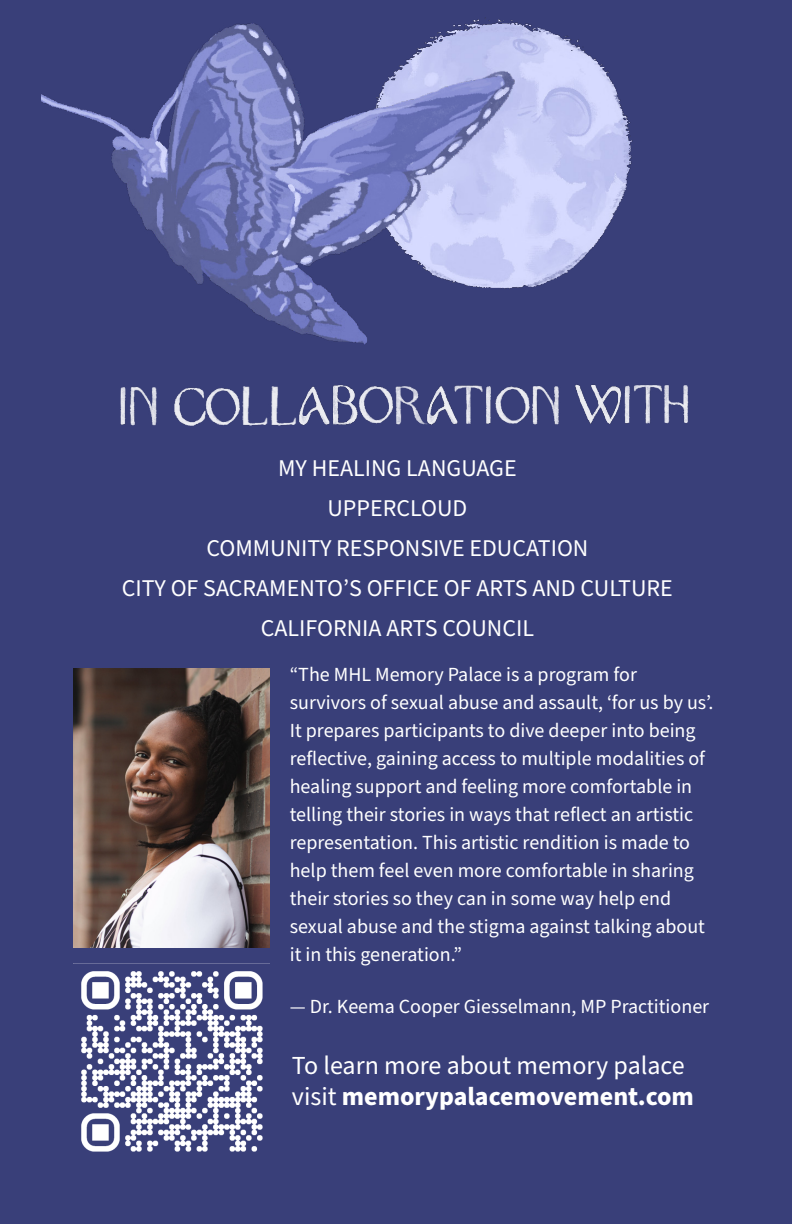
<style>
.page{position:relative;width:792px;height:1224px;background:#393f79}
.page>*{position:absolute;margin:0;border:0;box-sizing:border-box;transform-origin:0 0}
.t1{font:26px/31.2px "Source Sans Pro";color:#fff}
.t2{font:24px/40px "Source Sans Pro";color:#fff;text-align:center}
.t3{font:20px/28px "Source Sans Pro";color:#fff}
.s1{font-weight:700}
</style>
<div class="page">
<img style="left:0;top:0;width:760px;height:373px">
<img style="left:42px;top:0;width:484px;height:426px">
<img style="left:74px;top:963px;width:195px;height:196px">
<img style="left:73px;top:669px;width:197px;height:279px">
<img style="left:96px;top:373px;width:628px;height:78px">
<p class="t2" style="left:122px;top:449px;width:553px">MY HEALING LANGUAGE<br>UPPERCLOUD<br>COMMUNITY RESPONSIVE EDUCATION<br>CITY OF SACRAMENTO’S OFFICE OF ARTS AND CULTURE<br>CALIFORNIA ARTS COUNCIL</p>
<p class="t3" style="left:290px;top:661px;width:425px">“The MHL Memory Palace is a program for survivors of sexual abuse and assault, ‘for us by us’.<br>It prepares participants to dive deeper into being reflective, gaining access to multiple modalities of healing support and feeling more comfortable in telling their stories in ways that reflect an artistic representation. This artistic rendition is made to help them feel even more comfortable in sharing their stories so they can in some way help end sexual abuse and the stigma against talking about it in this generation.”</p>
<p class="t3" style="left:290px;top:993px;width:421px">— Dr. Keema Cooper Giesselmann, MP Practitioner</p>
<h1 class="t1" style="left:292px;top:1050px;width:404px">To learn more about memory palace visit <span class="s1">memorypalacemovement.com</span></h1>
</div>
